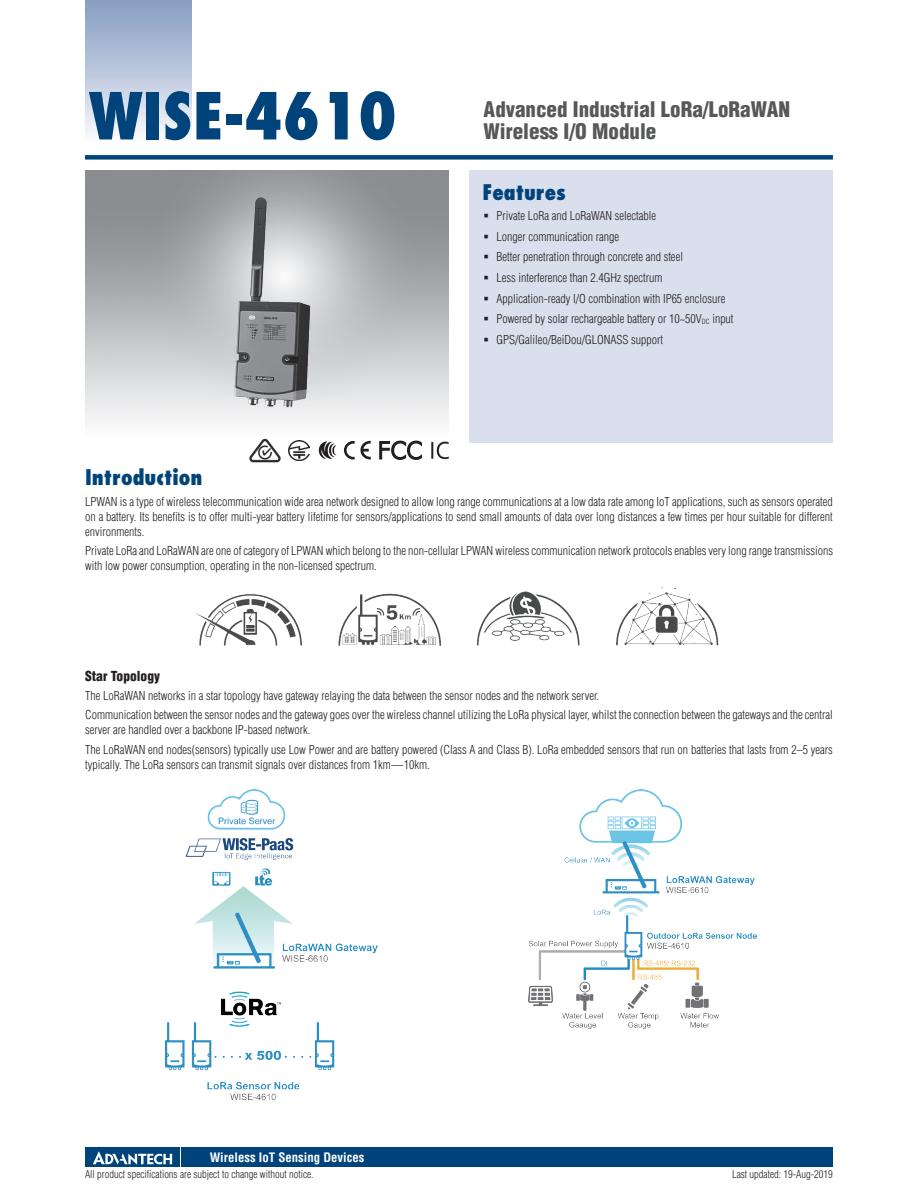
<style>
.page{position:relative;width:918px;height:1188px;background:#fff}
.page>*{position:absolute;margin:0;border:0;box-sizing:border-box;transform-origin:0 0}
.t1{font:800 condensed 63px "Futura";color:#00447b}
.t2{font:900 condensed 21px/22.5px "Helvetica";color:#57585a}
.t3{font:800 condensed 21px "Futura";color:#00447b}
.t4{font:900 condensed 13.5px "Helvetica";color:#231f20}
.t5{font:700 condensed 12.75px "Helvetica";color:#fff}
.t6{font:300 condensed 12px/20.7px "Helvetica";color:#231f20}
.t7{font:300 condensed 10.5px "Helvetica";color:#231f20}
</style>
<div class="page">
<div style="left:85px;top:155px;width:748px;height:5px;background:#00447b"></div>
<div style="left:85px;top:0;width:106px;height:143px;background:linear-gradient(to bottom,#849bc1,#f9fafc)"></div>
<div style="left:182px;top:1147px;width:651px;height:20px;background:#00447b"></div>
<div style="left:85px;top:1147px;width:95px;height:20px;background:#00447b"></div>
<svg style="left:93px;top:1151px;width:79px;height:14px"></svg>
<div style="left:470px;top:170px;width:363px;height:272px;background:#d9dfec"></div>
<svg style="left:344px;top:441px;width:27px;height:19px"></svg>
<svg style="left:318px;top:441px;width:19px;height:18px"></svg>
<img style="left:289px;top:440px;width:20px;height:21px">
<img style="left:431px;top:441px;width:18px;height:18px">
<svg style="left:379px;top:440px;width:43px;height:20px"></svg>
<img style="left:161px;top:191px;width:221px;height:221px">
<img style="left:197px;top:594px;width:105px;height:52px">
<img style="left:338px;top:593px;width:103px;height:53px">
<img style="left:476px;top:591px;width:104px;height:55px">
<img style="left:616px;top:586px;width:103px;height:60px">
<img style="left:166px;top:790px;width:211px;height:311px">
<img style="left:528px;top:790px;width:229px;height:239px">
<img style="left:249px;top:438px;width:32px;height:25px">
<h1 class="t1" style="left:89px;top:77px;width:309px">WISE-4610</h1>
<h2 class="t2" style="left:484px;top:98px;width:308px">Advanced Industrial LoRa/LoRaWAN<br>Wireless I/O Module</h2>
<h2 class="t3" style="left:482px;top:179px;width:85px">Features</h2>
<p class="t6" style="left:496px;top:205px;width:239px">Private LoRa and LoRaWAN selectable<br>Longer communication range<br>Better penetration through concrete and steel<br>Less interference than 2.4GHz spectrum Application-ready I/O combination with IP65 enclosure Powered by solar rechargeable battery or 10~50V<sub>DC</sub> input GPS/Galileo/BeiDou/GLONASS support</p>
<h2 class="t3" style="left:85px;top:464px;width:119px">Introduction</h2>
<p class="t6" style="left:85px;top:494px;width:749px;line-height:15px;text-align:justify">LPWAN is a type of wireless telecommunication wide area network designed to allow long range communications at a low data rate among IoT applications, such as sensors operated on a battery. Its benefits is to offer multi-year battery lifetime for sensors/applications to send small amounts of data over long distances a few times per hour suitable for different environments.</p>
<p class="t6" style="left:85px;top:543px;width:749px;line-height:15px">Private LoRa and LoRaWAN are one of category of LPWAN which belong to the non-cellular LPWAN wireless communication network protocols enables very long range transmissions with low power consumption, operating in the non-licensed spectrum.</p>
<p class="t4" style="left:85px;top:668px;width:77px">Star Topology</p>
<p class="t6" style="left:85px;top:686px;width:749px;line-height:19.2px">The LoRaWAN networks in a star topology have gateway relaying the data between the sensor nodes and the network server.<br>Communication between the sensor nodes and the gateway goes over the wireless channel utilizing the LoRa physical layer, whilst the connection between the gateways and the central</p>
<p class="t6" style="left:85px;top:720px;width:749px;line-height:19.2px">server are handled over a backbone IP-based network.<br>The LoRaWAN end nodes(sensors) typically use Low Power and are battery powered (Class A and Class B). LoRa embedded sensors that run on batteries that lasts from 2–5 years</p>
<p class="t6" style="left:85px;top:754px;width:346px">typically. The LoRa sensors can transmit signals over distances from 1km—10km.</p>
<p class="t5" style="left:210px;top:1150px;width:156px">Wireless IoT Sensing Devices</p>
<p class="t7" style="left:85px;top:1168px;width:230px">All product specifications are subject to change without notice.</p>
<p class="t7" style="left:732px;top:1168px;width:102px">Last updated: 19-Aug-2019</p>
</div>
